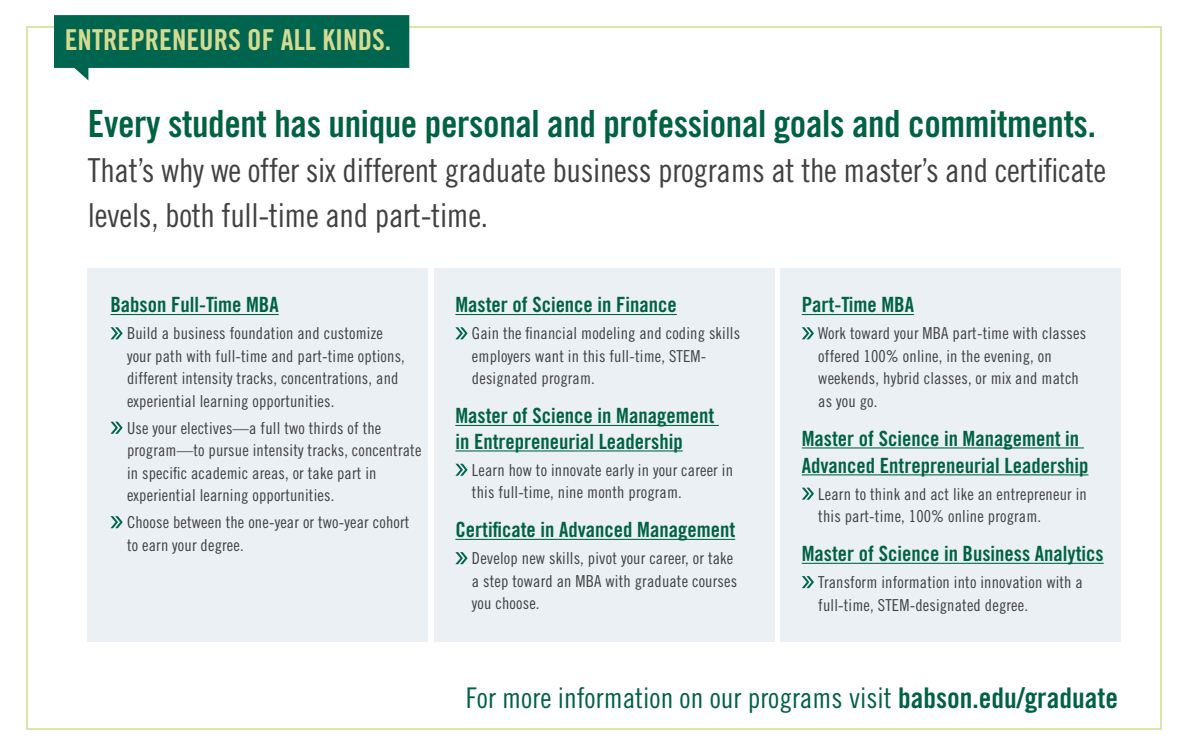
<style>
.page{position:relative;width:1188px;height:756px;background:#fff}
.page>*{position:absolute;margin:0;border:0;box-sizing:border-box;transform-origin:0 0}
.t1{font:37.5px "Trade Gothic LT Std Bd Cn 20";letter-spacing:-.01em;color:#006241}
.t2{font:33px/45px "Trade Gothic LT Std Cn 18";letter-spacing:-.01em;color:#414042}
.t3{font:28.8px "Trade Gothic LT Std Bd Cn 20";color:#d4db90}
.t4{font:28.5px "Trade Gothic LT Std Cn 18";color:#006241}
.t5{font:21px/25.5px "Trade Gothic LT Std Bd Cn 20";color:#006241}
.t6{font:16.5px/22.5px "Trade Gothic LT Std Cn 18";letter-spacing:.01em;color:#414042}
.s1{font-family:"Trade Gothic LT Std Bd Cn 20"}
</style>
<div class="page">
<div style="left:434px;top:269px;width:340px;height:373px;background:#eaf0f3"></div>
<div style="left:88px;top:269px;width:340px;height:373px;background:#eaf0f3"></div>
<div style="left:780px;top:269px;width:340px;height:373px;background:#eaf0f3"></div>
<svg style="left:54px;top:15px;width:355px;height:65px"></svg>
<hr style="left:110px;top:314px;width:169px;height:1px;background:#006241">
<svg style="left:110px;top:327px;width:13px;height:12px"></svg>
<svg style="left:110px;top:422px;width:13px;height:12px"></svg>
<svg style="left:110px;top:516px;width:13px;height:12px"></svg>
<hr style="left:455px;top:314px;width:222px;height:1px;background:#006241">
<hr style="left:455px;top:425px;width:264px;height:1px;background:#006241">
<hr style="left:455px;top:450px;width:228px;height:1px;background:#006241">
<hr style="left:455px;top:539px;width:280px;height:1px;background:#006241">
<svg style="left:455px;top:327px;width:13px;height:12px"></svg>
<svg style="left:455px;top:464px;width:13px;height:12px"></svg>
<svg style="left:455px;top:552px;width:13px;height:12px"></svg>
<hr style="left:802px;top:314px;width:112px;height:1px;background:#006241">
<hr style="left:802px;top:447px;width:282px;height:1px;background:#006241">
<hr style="left:802px;top:474px;width:287px;height:1px;background:#006241">
<hr style="left:802px;top:563px;width:302px;height:1px;background:#006241">
<svg style="left:802px;top:327px;width:12px;height:12px"></svg>
<svg style="left:802px;top:488px;width:12px;height:12px"></svg>
<svg style="left:802px;top:576px;width:12px;height:12px"></svg>
<h3 class="t3" style="left:65px;top:23px;width:328px">ENTREPRENEURS OF ALL KINDS.</h3>
<h1 class="t1" style="left:88px;top:100px;width:1009px">Every student has unique personal and professional goals and commitments.</h1>
<h2 class="t2" style="left:88px;top:147px;width:1020px">That’s why we offer six different graduate business programs at the master’s and certificate levels, both full-time and part-time.</h2>
<p class="t5" style="left:110px;top:292px;width:170px">Babson Full-Time MBA</p>
<p class="t6" style="left:127px;top:322px;width:279px">Build a business foundation and customize your path with full-time and part-time options, different intensity tracks, concentrations, and experiential learning opportunities.</p>
<p class="t6" style="left:127px;top:416px;width:296px">Use your electives—a full two thirds of the program—to pursue intensity tracks, concentrate in specific academic areas, or take part in experiential learning opportunities.</p>
<p class="t6" style="left:127px;top:511px;width:284px">Choose between the one-year or two-year cohort to earn your degree.</p>
<p class="t5" style="left:455px;top:292px;width:223px">Master of Science in Finance</p>
<p class="t6" style="left:472px;top:322px;width:270px">Gain the financial modeling and coding skills employers want in this full-time, STEM&shy;designated program.</p>
<p class="t5" style="left:455px;top:403px;width:260px">Master of Science in Management in Entrepreneurial Leadership</p>
<p class="t6" style="left:472px;top:458px;width:263px">Learn how to innovate early in your career in this full-time, nine month program.</p>
<p class="t5" style="left:455px;top:517px;width:281px">Certificate in Advanced Management</p>
<p class="t6" style="left:472px;top:547px;width:267px">Develop new skills, pivot your career, or take a step toward an MBA with graduate courses you choose.</p>
<p class="t5" style="left:802px;top:292px;width:114px">Part-Time MBA</p>
<p class="t6" style="left:818px;top:322px;width:269px">Work toward your MBA part-time with classes offered 100% online, in the evening, on weekends, hybrid classes, or mix and match as you go.</p>
<p class="t5" style="left:802px;top:425px;width:288px;line-height:26.8px">Master of Science in Management in<br>Advanced Entrepreneurial Leadership</p>
<p class="t6" style="left:818px;top:482px;width:270px">Learn to think and act like an entrepreneur in this part-time, 100% online program.</p>
<p class="t5" style="left:802px;top:541px;width:303px">Master of Science in Business Analytics</p>
<p class="t6" style="left:818px;top:571px;width:266px">Transform information into innovation with a full-time, STEM-designated degree.</p>
<h3 class="t4" style="left:466px;top:681px;width:654px">For more information on our programs visit <span class="s1">babson.edu/graduate</span></h3>
</div>
